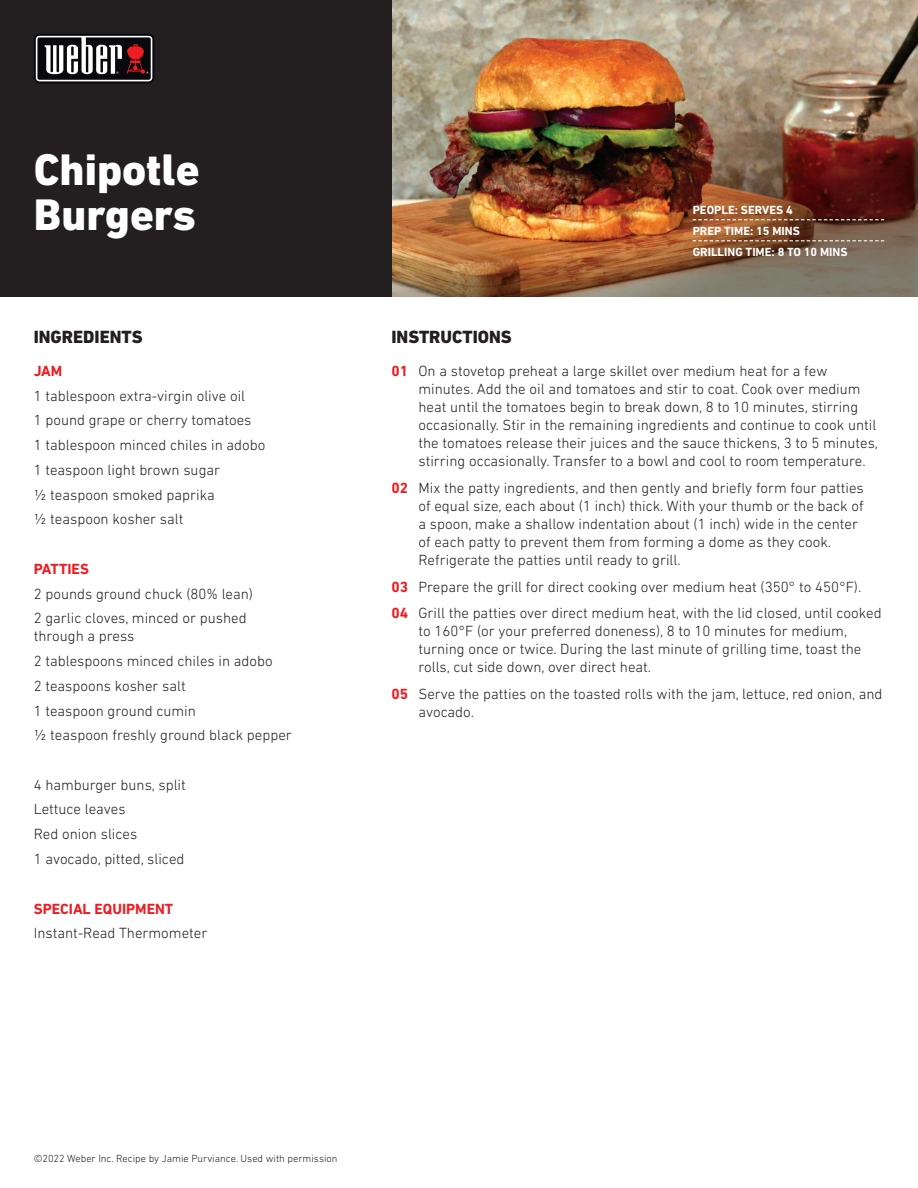
<style>
.page{position:relative;width:918px;height:1188px;background:#fff}
.page>*{position:absolute;margin:0;border:0;box-sizing:border-box;transform-origin:0 0}
.t1{font:800 45px/45px "DIN Next LT Pro";color:#fff}
.t2{font:800 18px "DIN Next LT Pro";color:#231f20}
.t3{font:300 15px/24.8px "DIN Next LT Pro";color:#231f20}
.t4{font:700 15px "DIN Next LT Pro";color:#ee1d23}
.t5{font:700 12px/21.1px "DIN Next LT Pro";color:#fff}
.t6{font:300 10.5px "DIN Next LT Pro";color:#231f20}
.s1{font-weight:700;color:#ee1d23}
</style>
<div class="page">
<img style="left:392px;top:0;width:526px;height:297px">
<div style="left:0;top:0;width:392px;height:297px;background:#231f20"></div>
<svg style="left:34px;top:34px;width:120px;height:49px"></svg>
<svg style="left:36px;top:36px;width:116px;height:45px"></svg>
<svg style="left:693px;top:219px;width:191px;height:1px"></svg>
<svg style="left:693px;top:240px;width:191px;height:1px"></svg>
<h1 class="t1" style="left:34px;top:147px;width:168px">Chipotle<br>Burgers</h1>
<p class="t2" style="left:34px;top:326px;width:110px">INGREDIENTS</p>
<p class="t2" style="left:392px;top:326px;width:122px">INSTRUCTIONS</p>
<p class="t5" style="left:693px;top:199px;width:156px">PEOPLE: SERVES 4<br>PREP TIME: 15 MINS<br>GRILLING TIME: 8 TO 10 MINS</p>
<p class="t4" style="left:34px;top:362px;width:30px">JAM</p>
<p class="t3" style="left:34px;top:383px;width:233px">1 tablespoon extra-virgin olive oil<br>1 pound grape or cherry tomatoes<br>1 tablespoon minced chiles in adobo<br>1 teaspoon light brown sugar<br>½ teaspoon smoked paprika<br>½ teaspoon kosher salt</p>
<p class="t4" style="left:34px;top:560px;width:57px">PATTIES</p>
<p class="t3" style="left:34px;top:581px;width:221px">2 pounds ground chuck (80% lean)<br>2 garlic cloves, minced or pushed</p>
<p class="t3" style="left:34px;top:624px;width:260px">through a press<br>2 tablespoons minced chiles in adobo<br>2 teaspoons kosher salt<br>1 teaspoon ground cumin<br>½ teaspoon freshly ground black pepper</p>
<p class="t3" style="left:34px;top:772px;width:154px">4 hamburger buns, split<br>Lettuce leaves<br>Red onion slices<br>1 avocado, pitted, sliced</p>
<p class="t4" style="left:34px;top:900px;width:141px">SPECIAL EQUIPMENT</p>
<p class="t3" style="left:34px;top:921px;width:175px">Instant-Read Thermometer</p>
<p class="t3" style="left:418px;top:361px;width:461px;line-height:18px;text-indent:-27px"><span class="s1">01</span> On a stovetop preheat a large skillet over medium heat for a few minutes. Add the oil and tomatoes and stir to coat. Cook over medium heat until the tomatoes begin to break down, 8 to 10 minutes, stirring occasionally. Stir in the remaining ingredients and continue to cook until the tomatoes release their juices and the sauce thickens, 3 to 5 minutes, stirring occasionally. Transfer to a bowl and cool to room temperature.</p>
<p class="t3" style="left:418px;top:478px;width:447px;line-height:18px;text-indent:-27px"><span class="s1">02</span> Mix the patty ingredients, and then gently and briefly form four patties of equal size, each about (1 inch) thick. With your thumb or the back of a spoon, make a shallow indentation about (1 inch) wide in the center of each patty to prevent them from forming a dome as they cook.<br>Refrigerate the patties until ready to grill.</p>
<p class="t3" style="left:392px;top:573px;width:492px;line-height:26.8px"><span class="s1">03</span> Prepare the grill for direct cooking over medium heat (350° to 450°F).<br><span class="s1">04</span> Grill the patties over direct medium heat, with the lid closed, until cooked</p>
<p class="t3" style="left:418px;top:622px;width:444px;line-height:18px">to 160°F (or your preferred doneness), 8 to 10 minutes for medium, turning once or twice. During the last minute of grilling time, toast the rolls, cut side down, over direct heat.</p>
<p class="t3" style="left:418px;top:685px;width:465px;line-height:18px;text-indent:-27px"><span class="s1">05</span> Serve the patties on the toasted rolls with the jam, lettuce, red onion, and avocado.</p>
<p class="t6" style="left:34px;top:1153px;width:305px">©2022 Weber Inc. Recipe by Jamie Purviance. Used with permission</p>
</div>
